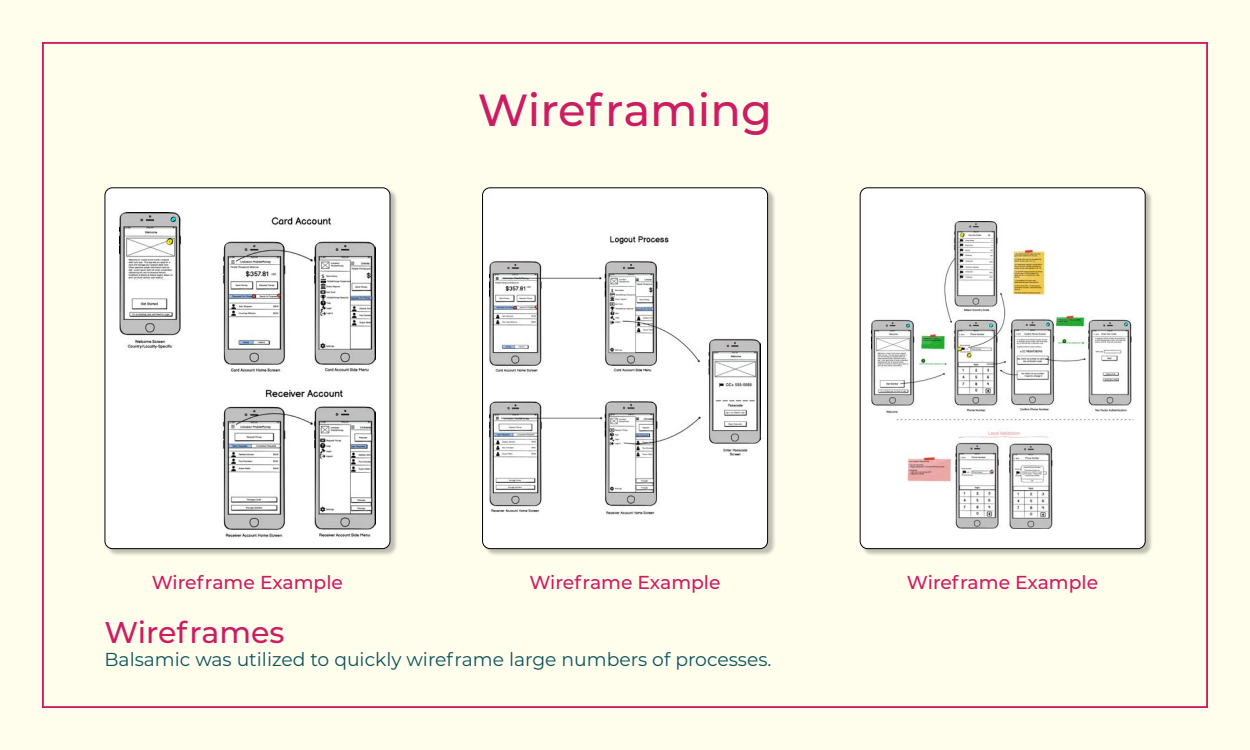
<style>
.page{position:relative;width:1250px;height:750px;background:#fffdec}
.page>*{position:absolute;margin:0;border:0;box-sizing:border-box;transform-origin:0 0}
.t1{font:500 45px "Montserrat";color:#cc1d62}
.t2{font:500 30px "Montserrat";color:#cc1d62}
.t3{font:18.75px "Montserrat";color:#0b545c}
.t4{font:500 18.75px "Montserrat";color:#cc1d62}
</style>
<div class="page">
<div style="left:106px;top:189px;width:292px;height:368px;background:#000;opacity:.25"></div>
<div style="left:105px;top:188px;width:285px;height:361px;background:#fff;border-radius:8px"></div>
<img style="left:119px;top:213px;width:257px;height:324px">
<div style="left:105px;top:187px;width:285px;height:362px;border:1px solid #000;border-radius:8px"></div>
<div style="left:483px;top:189px;width:293px;height:368px;background:#000;opacity:.25"></div>
<div style="left:483px;top:188px;width:285px;height:361px;background:#fff;border-radius:8px"></div>
<img style="left:490px;top:236px;width:270px;height:278px">
<div style="left:482px;top:187px;width:286px;height:362px;border:1px solid #000;border-radius:8px"></div>
<div style="left:861px;top:189px;width:292px;height:368px;background:#000;opacity:.25"></div>
<div style="left:860px;top:188px;width:285px;height:361px;background:#fff;border-radius:8px"></div>
<img style="left:872px;top:222px;width:261px;height:306px">
<div style="left:860px;top:187px;width:286px;height:362px;border:1px solid #000;border-radius:8px"></div>
<h1 class="t1" style="left:478px;top:79px;width:296px">Wireframing</h1>
<p class="t4" style="left:152px;top:569px;width:193px">Wireframe Example</p>
<p class="t4" style="left:529px;top:569px;width:193px">Wireframe Example</p>
<p class="t4" style="left:907px;top:569px;width:193px">Wireframe Example</p>
<h2 class="t2" style="left:104px;top:612px;width:182px">Wireframes</h2>
<p class="t3" style="left:104px;top:646px;width:669px">Balsamic was utilized to quickly wireframe large numbers of processes.</p>
</div>
